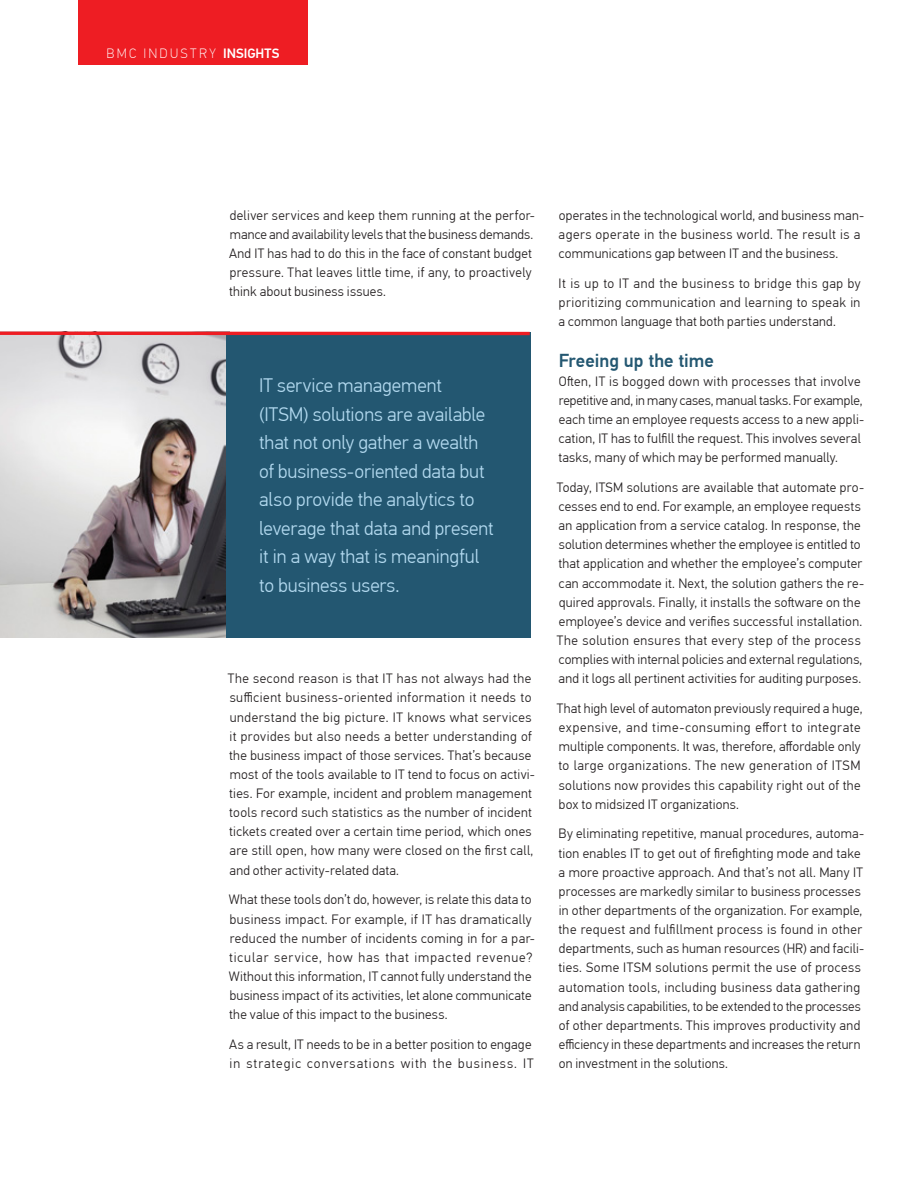
<style>
.page{position:relative;width:918px;height:1188px;background:#fff}
.page>*{position:absolute;margin:0;border:0;box-sizing:border-box;transform-origin:0 0}
.Callout{font:300 19.5px/28.5px "PF Din Text Pro";letter-spacing:-.005em;color:#b2d9ef}
.t1{font:500 18.75px "PF Din Text Pro";color:#235771}
.Body{font:300 13.5px/19.2px "PF Din Text Pro";letter-spacing:.02em;color:#231f20}
.Body-2{font:300 13.5px/19.2px "PF Din Text Pro";letter-spacing:.065em;color:#231f20}
.Document_Label{font:100 13.5px "PF Din Text Pro";letter-spacing:.165em;color:#fff}
.s1{font-weight:500}
</style>
<div class="page">
<div style="left:78px;top:0;width:230px;height:65px;background:#ee1d23"></div>
<img style="left:0;top:335px;width:227px;height:302px">
<div style="left:227px;top:332px;width:304px;height:305px;background:#235771"></div>
<hr style="left:0;top:332px;width:530px;height:3px;background:#ee1d23">
<p class="Document_Label" style="left:107px;top:46px;width:174px">BMC INDUSTRY <span class="s1">INSIGHTS</span></p>
<p class="Body" style="left:229px;top:206px;width:307px">deliver services and keep them running at the perfor&shy;mance and availability levels that the business demands.<br>And IT has had to do this in the face of constant budget pressure. That leaves little time, if any, to proactively think about business issues.</p>
<p class="Callout" style="left:259px;top:371px;width:236px">IT service management (ITSM) solutions are available that not only gather a wealth of business-oriented data but also provide the analytics to leverage that data and present it in a way that is meaningful to business users.</p>
<p class="Body" style="left:228px;top:669px;width:309px">The second reason is that IT has not always had the sufficient business-oriented information it needs to understand the big picture. IT knows what services it provides but also needs a better understanding of the business impact of those services. That’s because most of the tools available to IT tend to focus on activi&shy;ties. For example, incident and problem management tools record such statistics as the number of incident tickets created over a certain time period, which ones are still open, how many were closed on the first call, and other activity-related data.</p>
<p class="Body" style="left:229px;top:890px;width:308px">What these tools don’t do, however, is relate this data to business impact. For example, if IT has dramatically reduced the number of incidents coming in for a par&shy;ticular service, how has that impacted revenue?<br>Without this information, IT cannot fully understand the business impact of its activities, let alone communicate the value of this impact to the business.</p>
<p class="Body-2" style="left:229px;top:1035px;width:306px">As a result, IT needs to be in a better position to engage in strategic conversations with the business. IT</p>
<p class="Body" style="left:559px;top:206px;width:307px">operates in the technological world, and business man&shy;agers operate in the business world. The result is a communications gap between IT and the business.</p>
<p class="Body" style="left:559px;top:274px;width:304px;text-align:justify">It is up to IT and the business to bridge this gap by prioritizing communication and learning to speak in a common language that both parties understand.</p>
<p class="t1" style="left:559px;top:349px;width:157px">Freeing up the time</p>
<p class="Body" style="left:558px;top:372px;width:307px">Often, IT is bogged down with processes that involve repetitive and, in many cases, manual tasks. For example, each time an employee requests access to a new appli&shy;cation, IT has to fulfill the request. This involves several tasks, many of which may be performed manually.</p>
<p class="Body" style="left:557px;top:478px;width:309px">Today, ITSM solutions are available that automate pro&shy;cesses end to end. For example, an employee requests an application from a service catalog. In response, the solution determines whether the employee is entitled to that application and whether the employee’s computer can accommodate it. Next, the solution gathers the re&shy;quired approvals. Finally, it installs the software on the employee’s device and verifies successful installation.<br>The solution ensures that every step of the process complies with internal policies and external regulations, and it logs all pertinent activities for auditing purposes.</p>
<p class="Body" style="left:557px;top:699px;width:307px">That high level of automaton previously required a huge, expensive, and time-consuming effort to integrate multiple components. It was, therefore, affordable only to large organizations. The new generation of ITSM solutions now provides this capability right out of the box to midsized IT organizations.</p>
<p class="Body" style="left:558px;top:824px;width:307px">By eliminating repetitive, manual procedures, automa&shy;tion enables IT to get out of firefighting mode and take a more proactive approach. And that’s not all. Many IT processes are markedly similar to business processes in other departments of the organization. For example, the request and fulfillment process is found in other departments, such as human resources (HR) and facili&shy;ties. Some ITSM solutions permit the use of process automation tools, including business data gathering and analysis capabilities, to be extended to the processes of other departments. This improves productivity and efficiency in these departments and increases the return on investment in the solutions.</p>
</div>
